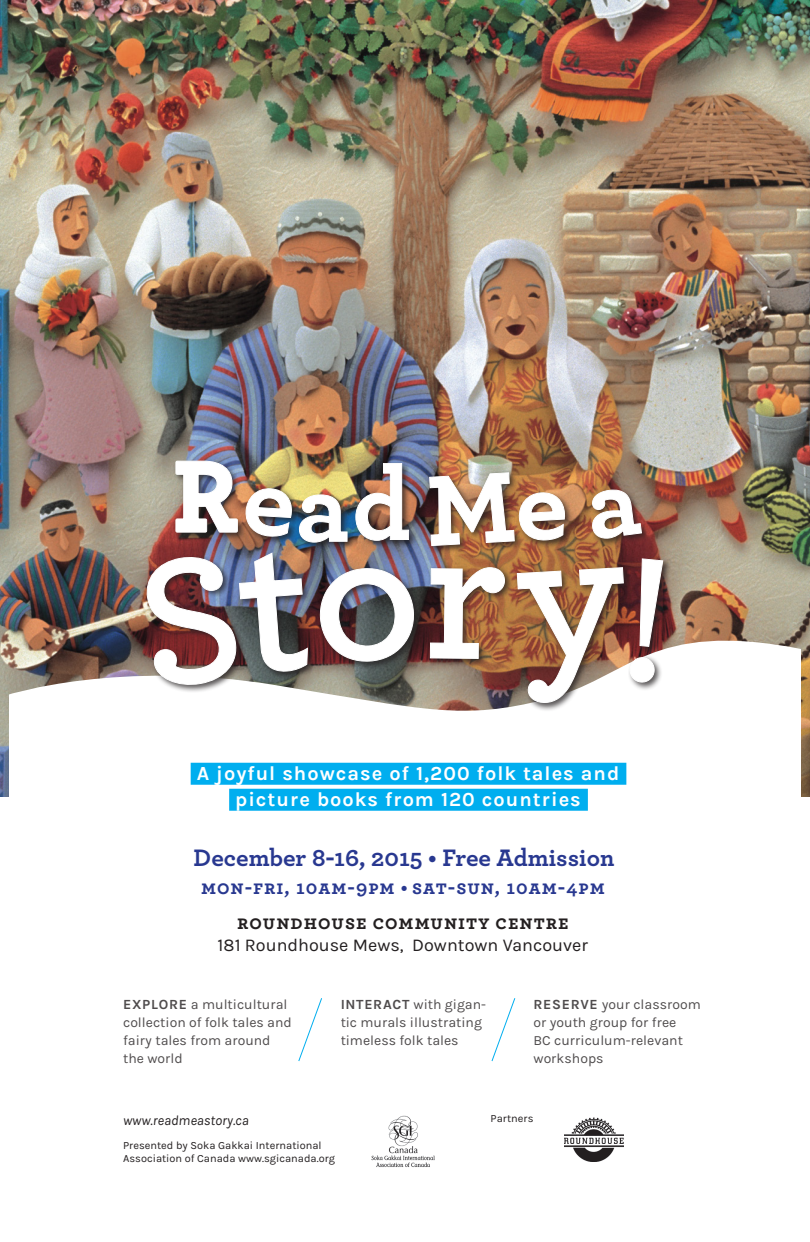
<style>
.page{position:relative;width:810px;height:1242px;background:#fff}
.page>*{position:absolute;margin:0;border:0;box-sizing:border-box;transform-origin:0 0}
.t1{font:700 25px "Archer";color:#283890}
.t2{font:700 20px/26px "Karla";letter-spacing:.05em;color:#fff;text-align:center}
.t3{font:700 20px "Archer";letter-spacing:.05em;color:#283890}
.t4{font:700 20px "Archer";letter-spacing:.05em;color:#231f20}
.t5{font:18px "Karla";color:#231f20}
.t6{font:14px/18px "Karla";color:#231f20}
.t7{font:italic 14px "Karla";color:#231f20}
.t8{font:11px/13.2px "Karla";color:#231f20}
.s1{font-weight:700}
</style>
<div class="page">
<img style="left:0;top:0;width:810px;height:796px">
<svg style="left:9px;top:619px;width:792px;height:528px"></svg>
<div style="left:173px;top:458px;width:73px;height:83px;background:#231f20;opacity:.75"></div>
<img style="left:175px;top:460px;width:63px;height:73px">
<div style="left:243px;top:486px;width:57px;height:59px;background:#231f20;opacity:.75"></div>
<div style="left:297px;top:492px;width:59px;height:59px;background:#231f20;opacity:.75"></div>
<img style="left:244px;top:488px;width:104px;height:55px">
<div style="left:353px;top:461px;width:64px;height:88px;background:#231f20;opacity:.75"></div>
<img style="left:355px;top:463px;width:54px;height:78px">
<div style="left:427px;top:470px;width:96px;height:84px;background:#231f20;opacity:.75"></div>
<div style="left:517px;top:490px;width:56px;height:59px;background:#231f20;opacity:.75"></div>
<img style="left:429px;top:472px;width:137px;height:75px">
<div style="left:590px;top:487px;width:60px;height:60px;background:#231f20;opacity:.75"></div>
<svg style="left:592px;top:489px;width:51px;height:50px"></svg>
<div style="left:144px;top:555px;width:101px;height:138px;background:#231f20;opacity:.75"></div>
<div style="left:237px;top:551px;width:79px;height:129px;background:#231f20;opacity:.75"></div>
<img style="left:144px;top:552px;width:165px;height:136px">
<div style="left:317px;top:566px;width:106px;height:104px;background:#231f20;opacity:.75"></div>
<img style="left:319px;top:567px;width:96px;height:96px">
<div style="left:427px;top:565px;width:86px;height:102px;background:#231f20;opacity:.75"></div>
<svg style="left:429px;top:567px;width:76px;height:92px"></svg>
<div style="left:515px;top:565px;width:117px;height:146px;background:#231f20;opacity:.75"></div>
<div style="left:637px;top:556px;width:34px;height:99px;background:#231f20;opacity:.75"></div>
<img style="left:516px;top:558px;width:148px;height:145px">
<img style="left:363px;top:1112px;width:83px;height:55px">
<div style="left:191px;top:763px;width:435px;height:22px;background:#00aeef"></div>
<div style="left:229px;top:789px;width:359px;height:22px;background:#00aeef"></div>
<svg style="left:298px;top:997px;width:25px;height:65px"></svg>
<svg style="left:491px;top:997px;width:25px;height:65px"></svg>
<img style="left:565px;top:1117px;width:58px;height:45px">
<p class="t2" style="left:197px;top:760px;width:424px">A joyful showcase of 1,200 folk tales and picture books from 120 countries</p>
<p class="t1" style="left:194px;top:838px;width:422px">December 8-16, 2015 • Free Admission</p>
<p class="t3" style="left:201px;top:871px;width:405px">mon-fri, 10am-9pm • sat-sun, 10am-4pm</p>
<p class="t4" style="left:237px;top:907px;width:333px">roundhouse Community Centre</p>
<p class="t5" style="left:218px;top:935px;width:372px">181 Roundhouse Mews, Downtown Vancouver</p>
<p class="t6" style="left:123px;top:996px;width:170px"><span class="s1">EXPLORE</span> a multicultural collection of folk tales and fairy tales from around the world</p>
<p class="t6" style="left:341px;top:996px;width:147px"><span class="s1">INTERACT</span> with gigan&shy;tic murals illustrating timeless folk tales</p>
<p class="t6" style="left:534px;top:996px;width:169px"><span class="s1">RESERVE</span> your classroom or youth group for free<br>BC curriculum-relevant workshops</p>
<p class="t7" style="left:123px;top:1113px;width:127px">www.readmeastory.ca</p>
<p class="t8" style="left:123px;top:1139px;width:213px">Presented by Soka Gakkai International<br>Association of Canada www.sgicanada.org</p>
<p class="t8" style="left:491px;top:1112px;width:44px">Partners</p>
</div>
